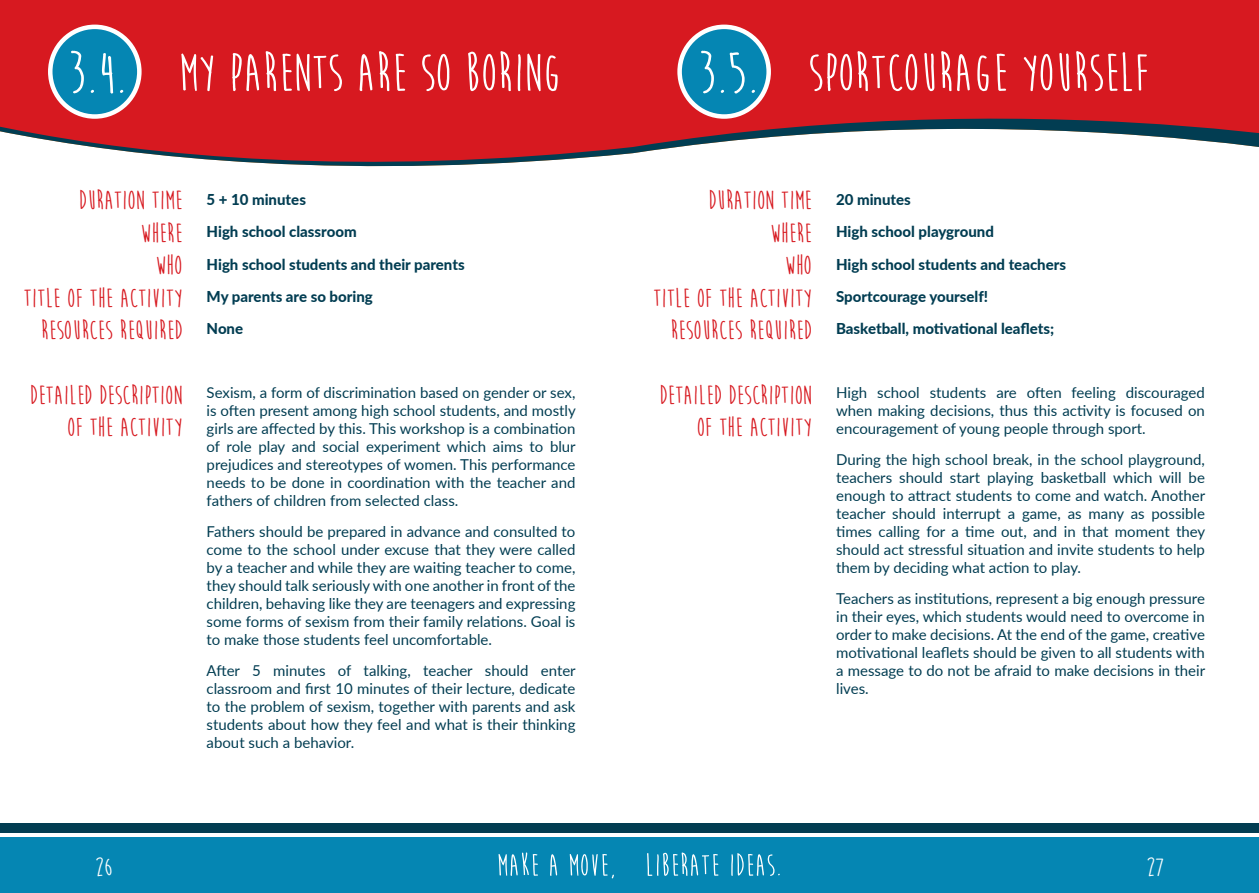
<style>
.page{position:relative;width:1259px;height:893px;background:#fff}
.page>*{position:absolute;margin:0;border:0;box-sizing:border-box;transform-origin:0 0}
.t1{font:700 94.5px "Moon Flower";color:#fff}
.t2{font:700 60.75px "Moon Flower";color:#fff}
.t3{font:700 54px "Moon Flower";color:#fff}
.t4{font:700 27px/32.4px "Moon Flower";color:#d71920;text-align:right}
.t5{font:700 27px "Moon Flower";color:#fff}
.t6{font:15px/18px "Lato";color:#023d52;text-align:justify}
.t7{font:800 15px/31.7px "Lato";color:#023d52}
.s1{font-size:60.75px}
</style>
<div class="page">
<div style="left:0;top:838px;width:1259px;height:55px;background:#0586b3"></div>
<div style="left:0;top:824px;width:1259px;height:9px;background:#023d52"></div>
<svg style="left:498px;top:852px;width:40px;height:24px"></svg>
<svg style="left:550px;top:854px;width:7px;height:22px"></svg>
<svg style="left:570px;top:854px;width:44px;height:24px"></svg>
<svg style="left:647px;top:852px;width:71px;height:24px"></svg>
<svg style="left:731px;top:853px;width:48px;height:23px"></svg>
<svg style="left:0;top:0;width:1259px;height:167px;fill:#d71920"></svg>
<div style="left:679px;top:27px;width:89px;height:90px;background:#0586b3;border-radius:50%"></div>
<div style="left:677px;top:25px;width:94px;height:94px;border:4px solid #fff;border-radius:50%"></div>
<div style="left:50px;top:27px;width:89px;height:90px;background:#0586b3;border-radius:50%"></div>
<div style="left:48px;top:25px;width:94px;height:94px;border:4px solid #fff;border-radius:50%"></div>
<h1 class="t1" style="left:102px;top:29px;width:815px"><span class="s1">0.0.</span> HEADLINE HEADLINE HEADLINE</h1>
<h2 class="t2" style="left:67px;top:42px;width:61px">3.4.</h2>
<h3 class="t3" style="left:697px;top:45px;width:453px"><span class="s1">3.5.</span> SPORTCOURAGE YOURSELF</h3>
<h3 class="t3" style="left:179px;top:45px;width:384px">MY PARENTS ARE SO BORING</h3>
<h3 class="t4" style="left:24px;top:185px;width:160px">DURATION TIME<br>WHERE<br>WHO<br>TITLE OF THE ACTIVITY<br>RESOURCES REQUIRED</h3>
<p class="t7" style="left:207px;top:183px;width:151px;line-height:32.4px">5 + 10 minutes<br>High school classroom</p>
<p class="t7" style="left:207px;top:248px;width:259px">High school students and their parents<br>My parents are so boring<br>None</p>
<h3 class="t4" style="left:653px;top:185px;width:160px">DURATION TIME<br>WHERE<br>WHO<br>TITLE OF THE ACTIVITY<br>RESOURCES REQUIRED</h3>
<p class="t7" style="left:836px;top:183px;width:159px;line-height:32.4px">20 minutes<br>High school playground</p>
<p class="t7" style="left:836px;top:248px;width:231px">High school students and teachers<br>Sportcourage yourself!<br>Basketball, motivational leaflets;</p>
<h3 class="t4" style="left:30px;top:379px;width:154px">DETAILED DESCRIPTION<br>OF THE ACTIVITY</h3>
<p class="t6" style="left:207px;top:383px;width:371px">Sexism, a form of discrimination based on gender or sex, is often present among high school students, and mostly girls are affected by this. This workshop is a combination of role play and social experiment which aims to blur prejudices and stereotypes of women. This performance needs to be done in coordination with the teacher and fathers of children from selected class.</p>
<p class="t6" style="left:207px;top:522px;width:370px">Fathers should be prepared in advance and consulted to come to the school under excuse that they were called by a teacher and while they are waiting teacher to come, they should talk seriously with one another in front of the children, behaving like they are teenagers and expressing some forms of sexism from their family relations. Goal is to make those students feel uncomfortable.</p>
<p class="t6" style="left:207px;top:661px;width:371px">After 5 minutes of talking, teacher should enter classroom and first 10 minutes of their lecture, dedicate to the problem of sexism, together with parents and ask students about how they feel and what is their thinking about such a behavior.</p>
<h3 class="t4" style="left:659px;top:379px;width:154px">DETAILED DESCRIPTION<br>OF THE ACTIVITY</h3>
<p class="t6" style="left:836px;top:383px;width:370px">High school students are often feeling discouraged when making decisions, thus this activity is focused on encouragement of young people through sport.</p>
<p class="t6" style="left:836px;top:450px;width:371px">During the high school break, in the school playground, teachers should start playing basketball which will be enough to attract students to come and watch. Another teacher should interrupt a game, as many as possible times calling for a time out, and in that moment they should act stressful situation and invite students to help them by deciding what action to play.</p>
<p class="t6" style="left:836px;top:589px;width:371px">Teachers as institutions, represent a big enough pressure in their eyes, which students would need to overcome in order to make decisions. At the end of the game, creative motivational leaflets should be given to all students with a message to do not be afraid to make decisions in their lives.</p>
<h3 class="t5" style="left:95px;top:853px;width:19px">26</h3>
<h3 class="t5" style="left:1146px;top:853px;width:19px">27</h3>
</div>
